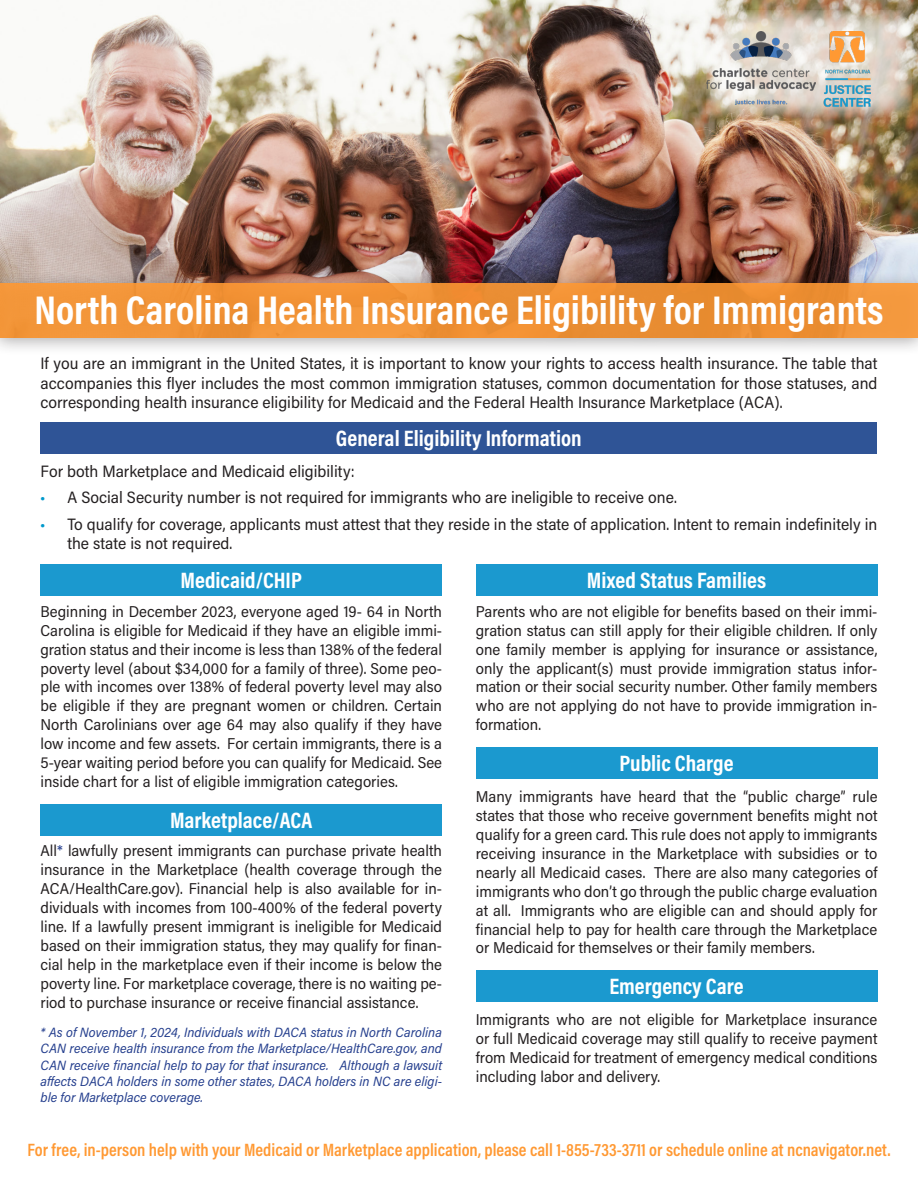
<style>
.page{position:relative;width:918px;height:1188px;background:#fff}
.page>*{position:absolute;margin:0;border:0;box-sizing:border-box;transform-origin:0 0}
.t1{font:700 40.5px "Acumin Pro Cond";color:#fff}
.t2{font:700 22.5px "Acumin Pro Cond";color:#fff}
.t3{font:600 18px "Acumin Pro Cond";color:#f93}
.Body_text{font:16.5px/19.8px "Acumin Pro Semi Cond";color:#231f20;text-align:justify}
.Body_text-2{font:15.75px/18.9px "Acumin Pro Semi Cond";color:#231f20;text-align:justify}
.Body_text-3{font:italic 13.5px/16.2px "Acumin Pro Semi Cond";color:#253f8e;text-align:justify}
.s1{font-family:"Myriad Pro";color:#09c}
.s2{color:#253f8e}
</style>
<div class="page">
<img style="left:0;top:0;width:918px;height:271px">
<div style="left:0;top:271px;width:918px;height:85px;background:#231f20;opacity:.4"></div>
<div style="left:0;top:283px;width:918px;height:55px;background:#f29235"></div>
<div style="left:40px;top:564px;width:402px;height:32px;background:#1b99cf"></div>
<div style="left:40px;top:804px;width:402px;height:31px;background:#1b99cf"></div>
<div style="left:476px;top:564px;width:401px;height:32px;background:#1b99cf"></div>
<div style="left:476px;top:747px;width:401px;height:32px;background:#1b99cf"></div>
<div style="left:476px;top:970px;width:401px;height:32px;background:#1b99cf"></div>
<div style="left:40px;top:422px;width:838px;height:32px;background:#2f5496"></div>
<svg style="left:706px;top:10px;width:206px;height:107px;background:#cebfae"></svg>
<img style="left:823px;top:32px;width:48px;height:78px">
<img style="left:706px;top:32px;width:109px;height:72px">
<p class="t1" style="left:34px;top:283px;width:851px">North Carolina Health Insurance Eligibility for Immigrants</p>
<p class="Body_text" style="left:40px;top:353px;width:839px">If you are an immigrant in the United States, it is important to know your rights to access health insurance. The table that accompanies this flyer includes the most common immigration statuses, common documentation for those statuses, and corresponding health insurance eligibility for Medicaid and the Federal Health Insurance Marketplace (ACA).</p>
<p class="t2" style="left:336px;top:423px;width:247px">General Eligibility Information</p>
<p class="Body_text" style="left:40px;top:460px;width:316px">For both Marketplace and Medicaid eligibility:</p>
<p class="Body_text" style="left:40px;top:487px;width:638px"><span class="s1">•</span> A Social Security number is not required for immigrants who are ineligible to receive one.</p>
<p class="Body_text" style="left:68px;top:513px;width:811px;text-indent:-27px"><span class="s1">•</span> To qualify for coverage, applicants must attest that they reside in the state of application. Intent to remain indefinitely in the state is not required.</p>
<p class="t2" style="left:181px;top:566px;width:123px">Medicaid/CHIP</p>
<p class="Body_text-2" style="left:40px;top:601px;width:403px">Beginning in December 2023, everyone aged 19- 64 in North Carolina is eligible for Medicaid if they have an eligible immi&shy;gration status and their income is less than 138% of the federal poverty level (about $34,000 for a family of three). Some peo&shy;ple with incomes over 138% of federal poverty level may also be eligible if they are pregnant women or children. Certain North Carolinians over age 64 may also qualify if they have low income and few assets. For certain immigrants, there is a 5-year waiting period before you can qualify for Medicaid. See inside chart for a list of eligible immigration categories.</p>
<p class="t2" style="left:170px;top:805px;width:144px">Marketplace/ACA</p>
<p class="Body_text-2" style="left:40px;top:841px;width:403px">All<span class="s2">*</span> lawfully present immigrants can purchase private health insurance in the Marketplace (health coverage through the ACA/HealthCare.gov). Financial help is also available for in&shy;dividuals with incomes from 100-400% of the federal poverty line. If a lawfully present immigrant is ineligible for Medicaid based on their immigration status, they may qualify for finan&shy;cial help in the marketplace even if their income is below the poverty line. For marketplace coverage, there is no waiting pe&shy;riod to purchase insurance or receive financial assistance.</p>
<p class="Body_text-3" style="left:40px;top:1024px;width:403px">* As of November 1, 2024, Individuals with DACA status in North Carolina CAN receive health insurance from the Marketplace/HealthCare.gov, and CAN receive financial help to pay for that insurance. Although a lawsuit affects DACA holders in some other states, DACA holders in NC are eligi&shy;ble for Marketplace coverage.</p>
<p class="t2" style="left:587px;top:566px;width:181px">Mixed Status Families</p>
<p class="Body_text-2" style="left:476px;top:601px;width:403px">Parents who are not eligible for benefits based on their immi&shy;gration status can still apply for their eligible children. If only one family member is applying for insurance or assistance, only the applicant(s) must provide immigration status infor&shy;mation or their social security number. Other family members who are not applying do not have to provide immigration in&shy;formation.</p>
<p class="t2" style="left:620px;top:749px;width:116px">Public Charge</p>
<p class="Body_text-2" style="left:476px;top:787px;width:403px">Many immigrants have heard that the “public charge” rule states that those who receive government benefits might not qualify for a green card. This rule does not apply to immigrants receiving insurance in the Marketplace with subsidies or to nearly all Medicaid cases. There are also many categories of immigrants who don’t go through the public charge evaluation at all. Immigrants who are eligible can and should apply for financial help to pay for health care through the Marketplace or Medicaid for themselves or their family members.</p>
<p class="t2" style="left:609px;top:972px;width:136px">Emergency Care</p>
<p class="Body_text-2" style="left:476px;top:1009px;width:403px">Immigrants who are not eligible for Marketplace insurance or full Medicaid coverage may still qualify to receive payment from Medicaid for treatment of emergency medical conditions including labor and delivery.</p>
<p class="t3" style="left:27px;top:1138px;width:865px">For free, in-person help with your Medicaid or Marketplace application, please call 1-855-733-3711 or schedule online at ncnavigator.net.</p>
</div>
